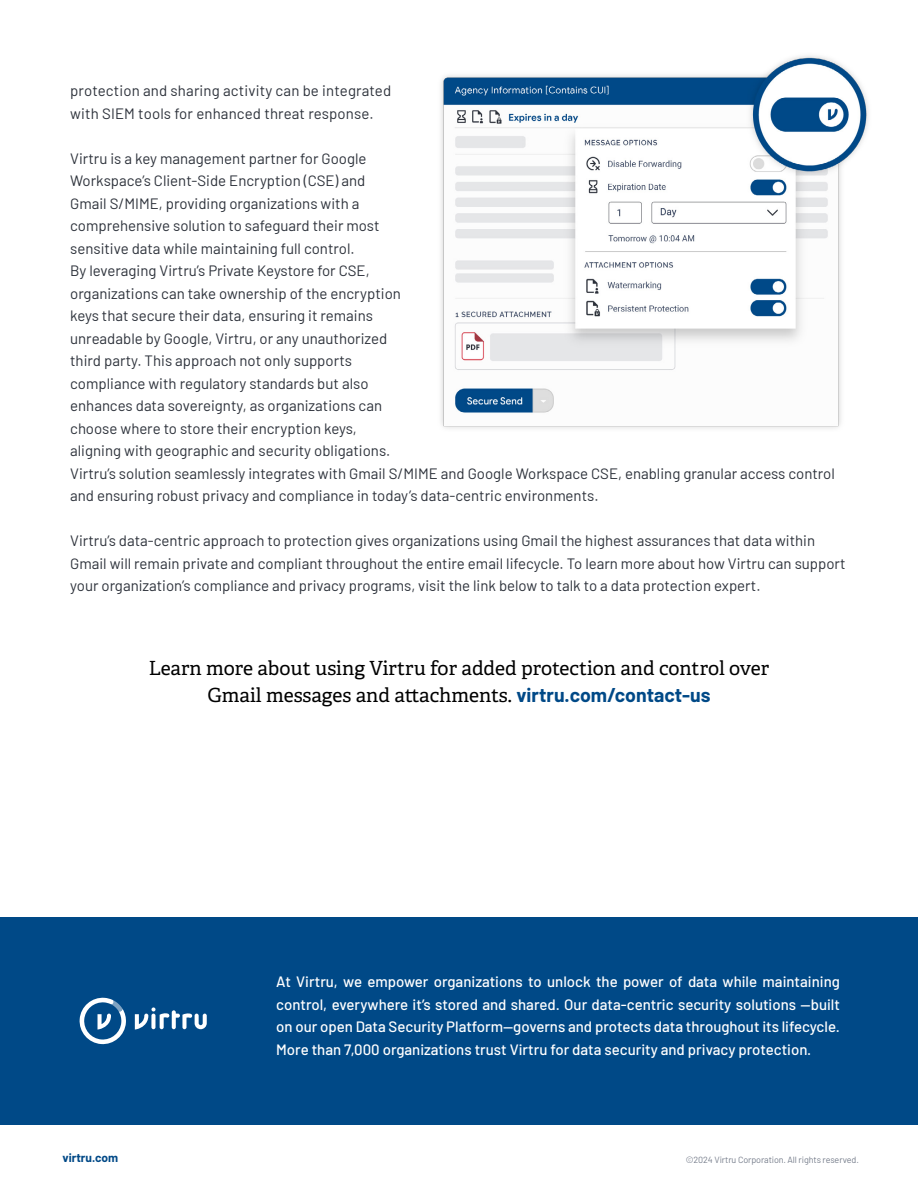
<style>
.page{position:relative;width:918px;height:1188px;background:#fff}
.page>*{position:absolute;margin:0;border:0;box-sizing:border-box;transform-origin:0 0}
.t1{font:19.5px/27px "Adelle";color:#000;text-align:center}
.t2{font:15px/22.5px "Barlow";color:#2d323b}
.t3{font:500 15px/22.5px "Barlow";color:#fff;text-align:justify}
.t4{font:700 12px "Barlow";color:#004987}
.t5{font:9px "Barlow";letter-spacing:-.01em;color:#777e8c}
.s1{font-family:"Barlow";font-weight:700;color:#004987}
</style>
<div class="page">
<div style="left:0;top:917px;width:918px;height:208px;background:#004987"></div>
<svg style="left:135px;top:1007px;width:72px;height:23px"></svg>
<svg style="left:80px;top:998px;width:46px;height:46px"></svg>
<img style="left:441px;top:55px;width:428px;height:374px">
<p class="t2" style="left:70px;top:78px;width:323px">protection and sharing activity can be integrated with SIEM tools for enhanced threat response.</p>
<p class="t2" style="left:70px;top:146px;width:766px">Virtru is a key management partner for Google<br>Workspace’s Client-Side Encryption (CSE) and<br>Gmail S/MIME, providing organizations with a<br>comprehensive solution to safeguard their most<br>sensitive data while maintaining full control.<br>By leveraging Virtru’s Private Keystore for CSE,<br>organizations can take ownership of the encryption<br>keys that secure their data, ensuring it remains<br>unreadable by Google, Virtru, or any unauthorized<br>third party. This approach not only supports<br>compliance with regulatory standards but also<br>enhances data sovereignty, as organizations can<br>choose where to store their encryption keys,<br>aligning with geographic and security obligations.<br>Virtru’s solution seamlessly integrates with Gmail S/MIME and Google Workspace CSE, enabling granular access control and ensuring robust privacy and compliance in today’s data-centric environments.</p>
<p class="t2" style="left:70px;top:528px;width:777px">Virtru’s data-centric approach to protection gives organizations using Gmail the highest assurances that data within<br>Gmail will remain private and compliant throughout the entire email lifecycle. To learn more about how Virtru can support your organization’s compliance and privacy programs, visit the link below to talk to a data protection expert.</p>
<h1 class="t1" style="left:149px;top:655px;width:622px">Learn more about using Virtru for added protection and control over<br>Gmail messages and attachments. <span class="s1">virtru.com/contact-us</span></h1>
<p class="t3" style="left:276px;top:969px;width:565px">At Virtru, we empower organizations to unlock the power of data while maintaining control, everywhere it’s stored and shared. Our data-centric security solutions —built on our open Data Security Platform—governs and protects data throughout its lifecycle.<br>More than 7,000 organizations trust Virtru for data security and privacy protection.</p>
<p class="t4" style="left:62px;top:1149px;width:57px">virtru.com</p>
<p class="t5" style="left:686px;top:1153px;width:175px">©2024 Virtru Corporation. All rights reserved.</p>
</div>
